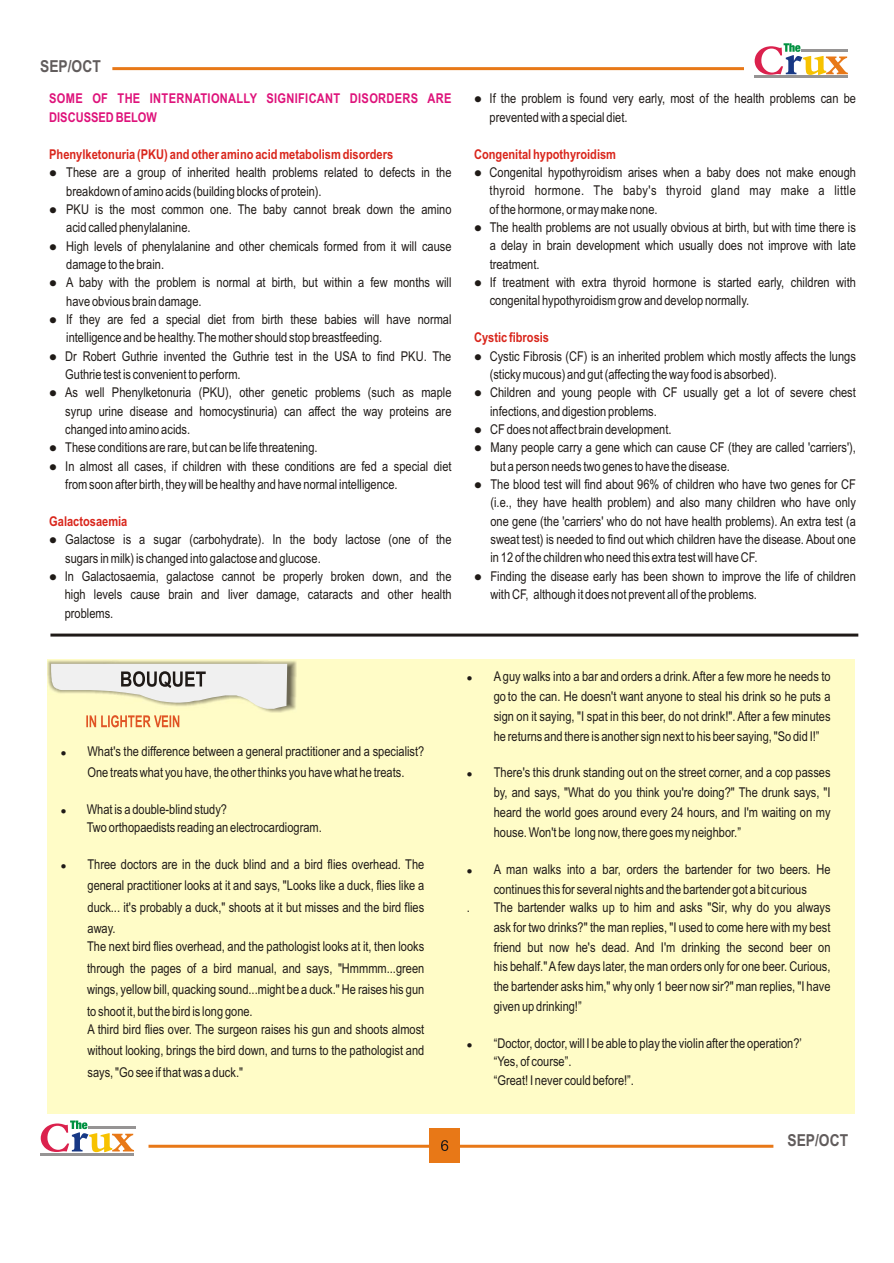
<style>
.page{position:relative;width:894px;height:1263px;background:#fff}
.page>*{position:absolute;margin:0;border:0;box-sizing:border-box;transform-origin:0 0}
.t1{font:700 16.5px "Arial Narrow";color:#615c5c}
.t2{font:13.5px/18.3px "Arial Narrow";color:#1f1a17}
.t3{font:700 13.5px "Arial Narrow";color:#d9261c}
.t4{font:700 13.5px/18.5px "Arial Narrow";letter-spacing:.025em;color:#de127a}
.t5{font:7.5px "Wingdings";color:#1f1a17}
</style>
<div class="page">
<hr style="left:149px;top:1145px;width:624px;height:3px;background:#e87817">
<div style="left:429px;top:1129px;width:30px;height:34px;background:#e87817"></div>
<svg style="left:441px;top:1140px;width:7px;height:11px"></svg>
<svg style="left:41px;top:1121px;width:93px;height:31px"></svg>
<hr style="left:88px;top:1127px;width:48px;height:2px;background:#969494">
<hr style="left:40px;top:1153px;width:94px;height:2px;background:#969494">
<hr style="left:112px;top:67px;width:632px;height:3px;background:#e87817">
<svg style="left:755px;top:43px;width:93px;height:32px"></svg>
<hr style="left:801px;top:50px;width:47px;height:2px;background:#969494">
<hr style="left:754px;top:76px;width:94px;height:2px;background:#969494">
<div style="left:47px;top:659px;width:808px;height:455px;background:#fffcc7"></div>
<img style="left:48px;top:660px;width:248px;height:53px">
<svg style="left:51px;top:664px;width:236px;height:45px"></svg>
<svg style="left:86px;top:715px;width:93px;height:12px"></svg>
<hr style="left:50px;top:634px;width:808px;height:3px;background:#1f1a17">
<p class="t1" style="left:40px;top:60px;width:62px">SEP/OCT</p>
<p class="t4" style="left:49px;top:91px;width:404px">SOME OF THE INTERNATIONALLY SIGNIFICANT DISORDERS ARE<br>DISCUSSED BELOW</p>
<p class="t3" style="left:49px;top:149px;width:346px">Phenylketonuria (PKU) and other amino acid metabolism disorders</p>
<p class="t2" style="left:66px;top:165px;width:387px;text-indent:-17px">● These are a group of inherited health problems related to defects in the breakdown of amino acids (building blocks of protein).</p>
<p class="t2" style="left:66px;top:201px;width:387px;text-indent:-17px">● PKU is the most common one. The baby cannot break down the amino acid called phenylalanine.</p>
<p class="t2" style="left:66px;top:238px;width:387px;text-indent:-17px">● High levels of phenylalanine and other chemicals formed from it will cause damage to the brain.</p>
<p class="t2" style="left:66px;top:275px;width:387px;text-indent:-17px">● A baby with the problem is normal at birth, but within a few months will have obvious brain damage.</p>
<p class="t2" style="left:66px;top:311px;width:387px;text-indent:-17px">● If they are fed a special diet from birth these babies will have normal intelligence and be healthy. The mother should stop breastfeeding.</p>
<p class="t2" style="left:65px;top:348px;width:388px;text-indent:-16px">● Dr Robert Guthrie invented the Guthrie test in the USA to find PKU. The<br>Guthrie test is convenient to perform.</p>
<p class="t2" style="left:65px;top:385px;width:388px;text-align:justify;text-indent:-16px">● As well Phenylketonuria (PKU), other genetic problems (such as maple syrup urine disease and homocystinuria) can affect the way proteins are changed into amino acids.</p>
<p class="t2" style="left:49px;top:440px;width:270px">● These conditions are rare, but can be life threatening.</p>
<p class="t2" style="left:65px;top:458px;width:388px;text-indent:-16px">● In almost all cases, if children with these conditions are fed a special diet from soon after birth, they will be healthy and have normal intelligence.</p>
<p class="t3" style="left:49px;top:516px;width:80px">Galactosaemia</p>
<p class="t2" style="left:65px;top:532px;width:388px;text-indent:-16px">● Galactose is a sugar (carbohydrate). In the body lactose (one of the sugars in milk) is changed into galactose and glucose.</p>
<p class="t2" style="left:65px;top:568px;width:388px;text-align:justify;text-indent:-16px">● In Galactosaemia, galactose cannot be properly broken down, and the high levels cause brain and liver damage, cataracts and other health problems.</p>
<p class="t2" style="left:490px;top:91px;width:368px;text-indent:-16px">● If the problem is found very early, most of the health problems can be prevented with a special diet.</p>
<p class="t3" style="left:474px;top:149px;width:144px">Congenital hypothyroidism</p>
<p class="t2" style="left:490px;top:164px;width:368px;text-align:justify;text-indent:-16px">● Congenital hypothyroidism arises when a baby does not make enough thyroid hormone. The baby's thyroid gland may make a little of the hormone, or may make none.</p>
<p class="t2" style="left:490px;top:219px;width:368px;text-align:justify;text-indent:-16px">● The health problems are not usually obvious at birth, but with time there is a delay in brain development which usually does not improve with late treatment.</p>
<p class="t2" style="left:490px;top:274px;width:368px;text-indent:-16px">● If treatment with extra thyroid hormone is started early, children with congenital hypothyroidism grow and develop normally.</p>
<p class="t3" style="left:474px;top:333px;width:77px">Cystic fibrosis</p>
<p class="t2" style="left:490px;top:348px;width:368px;text-indent:-16px">● Cystic Fibrosis (CF) is an inherited problem which mostly affects the lungs (sticky mucous) and gut (affecting the way food is absorbed).</p>
<p class="t2" style="left:490px;top:385px;width:367px;text-indent:-16px">● Children and young people with CF usually get a lot of severe chest infections, and digestion problems.</p>
<p class="t2" style="left:474px;top:421px;width:199px">● CF does not affect brain development.</p>
<p class="t2" style="left:491px;top:440px;width:367px;text-indent:-16px">● Many people carry a gene which can cause CF (they are called 'carriers'), but a person needs two genes to have the disease.</p>
<p class="t2" style="left:491px;top:476px;width:367px;text-align:justify;text-indent:-16px">● The blood test will find about 96% of children who have two genes for CF (i.e., they have health problem) and also many children who have only one gene (the 'carriers' who do not have health problems). An extra test (a sweat test) is needed to find out which children have the disease. About one in 12 of the children who need this extra test will have CF.</p>
<p class="t2" style="left:491px;top:568px;width:367px;text-indent:-16px">● Finding the disease early has been shown to improve the life of children with CF, although it does not prevent all of the problems.</p>
<p class="t2" style="left:61px;top:741px;width:365px;line-height:21.5px;text-align:center">● What's the difference between a general practitioner and a specialist?<br>One treats what you have, the other thinks you have what he treats.</p>
<p class="t2" style="left:87px;top:801px;width:237px">What is a double-blind study?<br>Two orthopaedists reading an electrocardiogram.</p>
<p class="t2" style="left:88px;top:855px;width:338px;line-height:21.5px;text-align:justify">Three doctors are in the duck blind and a bird flies overhead. The general practitioner looks at it and says, "Looks like a duck, flies like a duck... it's probably a duck," shoots at it but misses and the bird flies away.</p>
<p class="t2" style="left:87px;top:937px;width:339px;line-height:21.5px;text-align:justify">The next bird flies overhead, and the pathologist looks at it, then looks through the pages of a bird manual, and says, "Hmmmm...green wings, yellow bill, quacking sound...might be a duck." He raises his gun to shoot it, but the bird is long gone.</p>
<p class="t2" style="left:88px;top:1021px;width:338px">A third bird flies over. The surgeon raises his gun and shoots almost</p>
<p class="t5" style="left:61px;top:808px;width:7px">●</p>
<p class="t5" style="left:61px;top:863px;width:7px">●</p>
<p class="t2" style="left:88px;top:1041px;width:338px;line-height:21.5px">without looking, brings the bird down, and turns to the pathologist and says, "Go see if that was a duck."</p>
<p class="t5" style="left:467px;top:675px;width:7px">●</p>
<p class="t5" style="left:467px;top:772px;width:7px">●</p>
<p class="t5" style="left:467px;top:868px;width:7px">●</p>
<p class="t2" style="left:494px;top:668px;width:338px;line-height:19.8px;text-align:justify">A guy walks into a bar and orders a drink. After a few more he needs to go to the can. He doesn't want anyone to steal his drink so he puts a sign on it saying, "I spat in this beer, do not drink!". After a few minutes he returns and there is another sign next to his beer saying, "So did I!”</p>
<p class="t2" style="left:494px;top:764px;width:338px;line-height:19.8px;text-align:justify">There's this drunk standing out on the street corner, and a cop passes by, and says, "What do you think you're doing?" The drunk says, "I heard the world goes around every 24 hours, and I'm waiting on my house. Won't be long now, there goes my neighbor.”</p>
<p class="t2" style="left:494px;top:860px;width:338px;line-height:19.8px">A man walks into a bar, orders the bartender for two beers. He continues this for several nights and the bartender got a bit curious</p>
<p class="t2" style="left:467px;top:899px;width:5px">.</p>
<p class="t2" style="left:494px;top:898px;width:338px;line-height:19.8px;text-align:justify">The bartender walks up to him and asks "Sir, why do you always ask for two drinks?" the man replies, "I used to come here with my best friend but now he's dead. And I'm drinking the second beer on his behalf." A few days later, the man orders only for one beer. Curious, the bartender asks him," why only 1 beer now sir?" man replies, "I have given up drinking!”</p>
<p class="t2" style="left:494px;top:1035px;width:310px">“Doctor, doctor, will I be able to play the violin after the operation?’ “Yes, of course”.<br>“Great! I never could before!”.</p>
<p class="t5" style="left:467px;top:1042px;width:7px">●</p>
<p class="t1" style="left:788px;top:1135px;width:62px">SEP/OCT</p>
</div>
